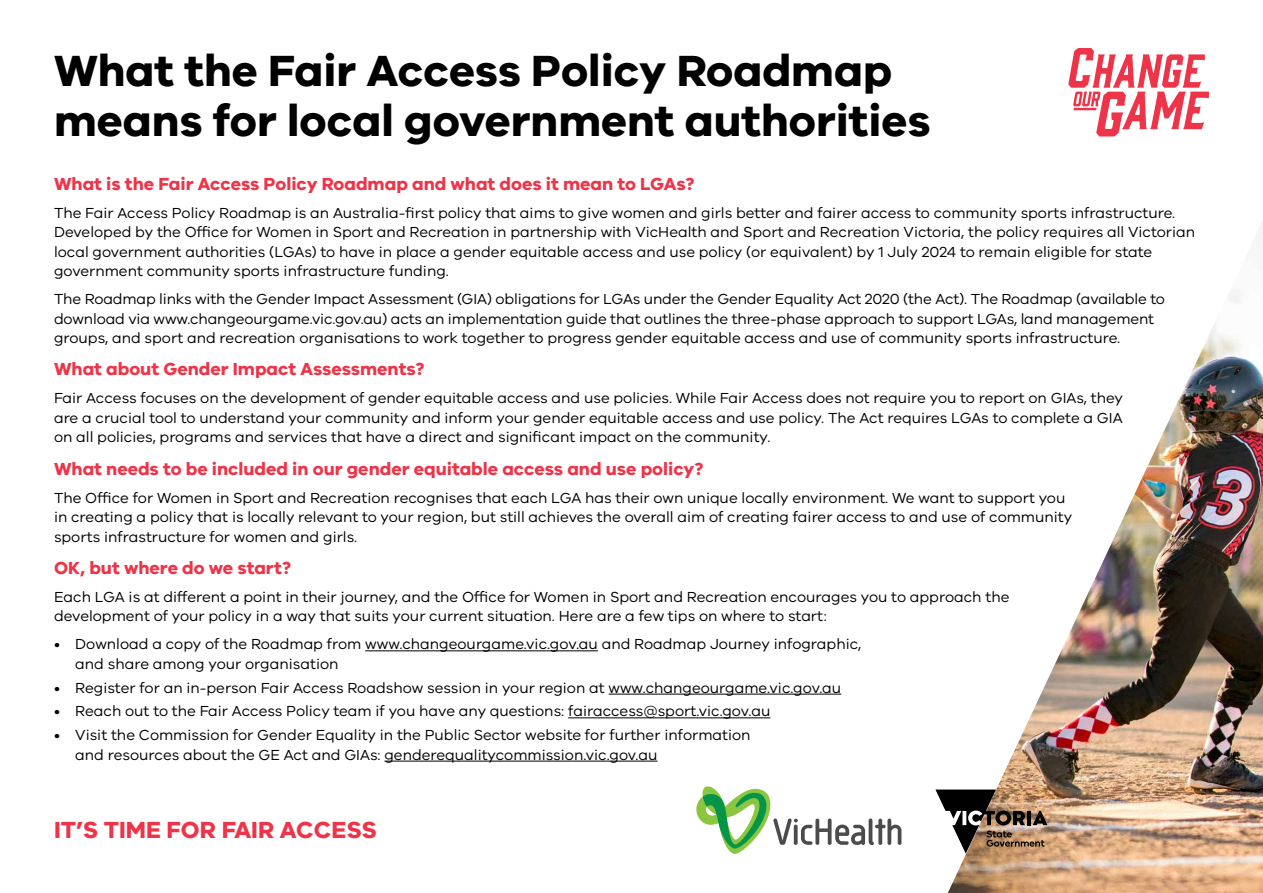
<style>
.page{position:relative;width:1263px;height:893px;background:#fff}
.page>*{position:absolute;margin:0;border:0;box-sizing:border-box;transform-origin:0 0}
.t1{font:700 45px/49.5px "VIC";color:#000}
.t2{font:700 24px "VIC";color:#ee3449}
.t3{font:700 18px "VIC";color:#ee3449}
.t4{font:15px/19.5px "VIC";color:#000}
</style>
<div class="page">
<hr style="left:365px;top:650px;width:233px;height:1px;background:#000">
<hr style="left:609px;top:694px;width:232px;height:1px;background:#000">
<hr style="left:568px;top:717px;width:202px;height:1px;background:#000">
<hr style="left:384px;top:761px;width:273px;height:1px;background:#000">
<img style="left:948px;top:221px;width:315px;height:672px">
<img style="left:935px;top:789px;width:112px;height:65px">
<svg style="left:1068px;top:48px;width:141px;height:88px"></svg>
<svg style="left:696px;top:786px;width:205px;height:68px"></svg>
<h1 class="t1" style="left:54px;top:45px;width:878px">What the Fair Access Policy Roadmap means for local government authorities</h1>
<p class="t3" style="left:54px;top:172px;width:642px">What is the Fair Access Policy Roadmap and what does it mean to LGAs?</p>
<p class="t4" style="left:54px;top:202px;width:1143px">The Fair Access Policy Roadmap is an Australia-first policy that aims to give women and girls better and fairer access to community sports infrastructure.<br>Developed by the Office for Women in Sport and Recreation in partnership with VicHealth and Sport and Recreation Victoria, the policy requires all Victorian local government authorities (LGAs) to have in place a gender equitable access and use policy (or equivalent) by 1 July 2024 to remain eligible for state government community sports infrastructure funding.</p>
<p class="t4" style="left:54px;top:289px;width:1112px">The Roadmap links with the Gender Impact Assessment (GIA) obligations for LGAs under the Gender Equality Act 2020 (the Act). The Roadmap (available to download via www.changeourgame.vic.gov.au) acts an implementation guide that outlines the three-phase approach to support LGAs, land management groups, and sport and recreation organisations to work together to progress gender equitable access and use of community sports infrastructure.</p>
<p class="t3" style="left:54px;top:358px;width:372px">What about Gender Impact Assessments?</p>
<p class="t4" style="left:54px;top:388px;width:1070px;text-align:justify">Fair Access focuses on the development of gender equitable access and use policies. While Fair Access does not require you to report on GIAs, they are a crucial tool to understand your community and inform your gender equitable access and use policy. The Act requires LGAs to complete a GIA on all policies, programs and services that have a direct and significant impact on the community.</p>
<p class="t3" style="left:54px;top:457px;width:651px">What needs to be included in our gender equitable access and use policy?</p>
<p class="t4" style="left:54px;top:487px;width:1020px">The Office for Women in Sport and Recreation recognises that each LGA has their own unique locally environment. We want to support you in creating a policy that is locally relevant to your region, but still achieves the overall aim of creating fairer access to and use of community sports infrastructure for women and girls.</p>
<p class="t3" style="left:54px;top:557px;width:239px">OK, but where do we start?</p>
<p class="t4" style="left:54px;top:587px;width:957px">Each LGA is at different a point in their journey, and the Office for Women in Sport and Recreation encourages you to approach the development of your policy in a way that suits your current situation. Here are a few tips on where to start:</p>
<p class="t4" style="left:75px;top:634px;width:788px;text-indent:-21px">• Download a copy of the Roadmap from www.changeourgame.vic.gov.au and Roadmap Journey infographic, and share among your organisation</p>
<p class="t4" style="left:54px;top:677px;width:789px">• Register for an in-person Fair Access Roadshow session in your region at www.changeourgame.vic.gov.au</p>
<p class="t4" style="left:54px;top:701px;width:718px">• Reach out to the Fair Access Policy team if you have any questions: fairaccess@sport.vic.gov.au</p>
<p class="t4" style="left:75px;top:725px;width:677px;text-indent:-21px">• Visit the Commission for Gender Equality in the Public Sector website for further information and resources about the GE Act and GIAs: genderequalitycommission.vic.gov.au</p>
<h2 class="t2" style="left:54px;top:815px;width:324px">IT’S TIME FOR FAIR ACCESS</h2>
</div>
